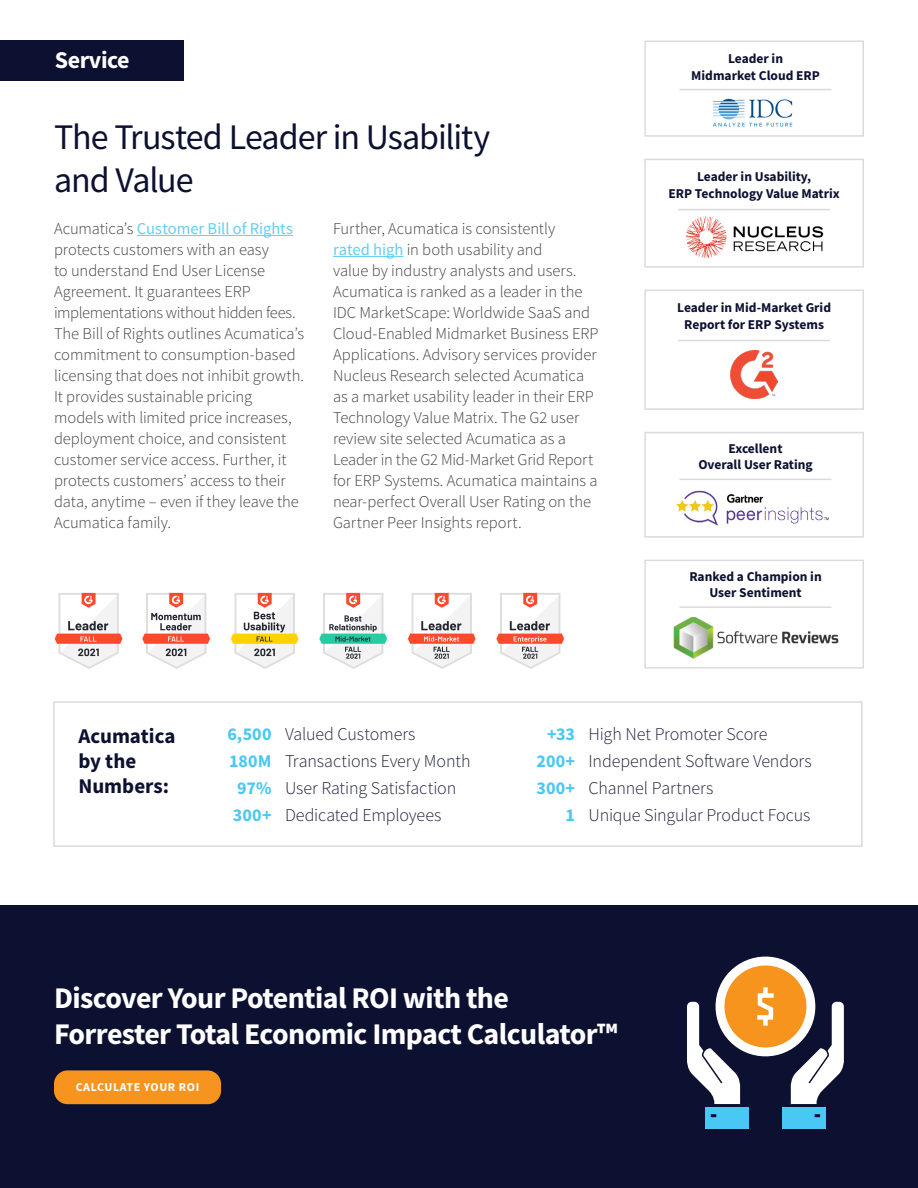
<style>
.page{position:relative;width:918px;height:1188px;background:#fff}
.page>*{position:absolute;margin:0;border:0;box-sizing:border-box;transform-origin:0 0}
.t1{font:36px/43.2px "Source Sans Pro";letter-spacing:-.03em;color:#0d1131}
.t2{font:700 30px/36px "Source Sans Pro";letter-spacing:-.02em;color:#fff}
.t3{font:700 24px "Source Sans Pro";letter-spacing:-.02em;color:#fff}
.t4{font:700 21px/25.2px "Source Sans Pro";color:#0d1131}
.t5{font:300 18px/27px "Source Sans Pro";letter-spacing:-.005em;color:#21223d}
.t6{font:300 16.5px/21px "Source Sans Pro";letter-spacing:-.005em;color:#414042}
.t7{font:700 13.5px/16.2px "Source Sans Pro";color:#0d1131;text-align:center}
.t8{font:700 12px "Source Sans Pro";letter-spacing:.05em;color:#fff}
.s1{font-weight:400;color:#62cdf6}
.s2{font-weight:700;color:#49c8f5}
</style>
<div class="page">
<hr style="left:137px;top:235px;width:156px;height:1px;background:#62cdf6">
<div style="left:0;top:905px;width:918px;height:283px;background:#0d1131"></div>
<div style="left:54px;top:1070px;width:167px;height:34px;background:#f7941e;border-radius:14px"></div>
<div style="left:716px;top:957px;width:99px;height:99px;background:#fff;border-radius:50%"></div>
<div style="left:724px;top:966px;width:82px;height:81px;background:#f7941e;border-radius:50%"></div>
<svg style="left:757px;top:987px;width:17px;height:39px"></svg>
<div style="left:782px;top:1108px;width:44px;height:21px;background:#49c8f5"></div>
<svg style="left:815px;top:1114px;width:5px;height:3px"></svg>
<svg style="left:788px;top:1001px;width:56px;height:104px"></svg>
<div style="left:705px;top:1108px;width:44px;height:21px;background:#49c8f5"></div>
<svg style="left:711px;top:1114px;width:5px;height:3px"></svg>
<svg style="left:687px;top:1000px;width:56px;height:105px"></svg>
<div style="left:53px;top:701px;width:810px;height:146px;border:2px solid #dbdbdd"></div>
<img style="left:686px;top:216px;width:138px;height:42px">
<hr style="left:678px;top:209px;width:152px;height:1px;background:#dbdbdd">
<div style="left:644px;top:159px;width:220px;height:109px;border:2px solid #dbdbdd"></div>
<img style="left:731px;top:350px;width:46px;height:48px">
<hr style="left:678px;top:340px;width:152px;height:1px;background:#dbdbdd">
<div style="left:644px;top:290px;width:220px;height:120px;border:2px solid #dbdbdd"></div>
<img style="left:676px;top:490px;width:153px;height:36px">
<hr style="left:680px;top:479px;width:152px;height:1px;background:#dbdbdd">
<div style="left:644px;top:432px;width:220px;height:106px;border:2px solid #dbdbdd"></div>
<img style="left:673px;top:617px;width:166px;height:41px">
<hr style="left:680px;top:606px;width:152px;height:2px;background:#dbdbdd">
<div style="left:644px;top:560px;width:220px;height:109px;border:2px solid #dbdbdd"></div>
<hr style="left:680px;top:89px;width:152px;height:1px;background:#dbdbdd">
<img style="left:713px;top:98px;width:80px;height:29px">
<div style="left:644px;top:40px;width:220px;height:97px;border:2px solid #dbdbdd"></div>
<hr style="left:333px;top:256px;width:70px;height:1px;background:#62cdf6">
<div style="left:0;top:40px;width:184px;height:41px;background:#0d1131"></div>
<svg style="left:496px;top:593px;width:68px;height:76px"></svg>
<svg style="left:408px;top:593px;width:68px;height:76px"></svg>
<svg style="left:319px;top:593px;width:68px;height:76px"></svg>
<svg style="left:231px;top:593px;width:68px;height:76px"></svg>
<svg style="left:142px;top:593px;width:68px;height:76px"></svg>
<svg style="left:55px;top:593px;width:67px;height:76px"></svg>
<h3 class="t3" style="left:55px;top:44px;width:76px">Service</h3>
<h1 class="t1" style="left:54px;top:115px;width:438px">The Trusted Leader in Usability and Value</h1>
<p class="t6" style="left:54px;top:218px;width:252px">Acumatica’s <span class="s1">Customer Bill of Rights </span>protects customers with an easy<br>to understand End User License Agreement. It guarantees ERP implementations without hidden fees.<br>The Bill of Rights outlines Acumatica’s commitment to consumption-based licensing that does not inhibit growth.<br>It provides sustainable pricing models with limited price increases, deployment choice, and consistent customer service access. Further, it protects customers’ access to their data, anytime – even if they leave the Acumatica family.</p>
<p class="t6" style="left:333px;top:218px;width:267px">Further, Acumatica is consistently<br><span class="s1">rated high</span> in both usability and<br>value by industry analysts and users.<br>Acumatica is ranked as a leader in the IDC MarketScape: Worldwide SaaS and Cloud-Enabled Midmarket Business ERP Applications. Advisory services provider Nucleus Research selected Acumatica as a market usability leader in their ERP Technology Value Matrix. The G2 user review site selected Acumatica as a Leader in the G2 Mid-Market Grid Report for ERP Systems. Acumatica maintains a near-perfect Overall User Rating on the Gartner Peer Insights report.</p>
<p class="t7" style="left:691px;top:51px;width:130px">Leader in<br>Midmarket Cloud ERP</p>
<p class="t7" style="left:669px;top:169px;width:173px">Leader in Usability,<br>ERP Technology Value Matrix</p>
<p class="t7" style="left:677px;top:300px;width:155px">Leader in Mid-Market Grid<br>Report for ERP Systems</p>
<p class="t7" style="left:698px;top:440px;width:116px">Excellent<br>Overall User Rating</p>
<p class="t7" style="left:689px;top:568px;width:134px">Ranked a Champion in<br>User Sentiment</p>
<p class="t4" style="left:78px;top:723px;width:98px">Acumatica by the<br>Numbers:</p>
<p class="t5" style="left:537px;top:721px;width:277px;text-indent:11px"><span class="s2">+33</span> High Net Promoter Score<br><span class="s2">200+</span> Independent Software Vendors<br><span class="s2">300+</span> Channel Partners</p>
<p class="t5" style="left:566px;top:802px;width:246px"><span class="s2">1</span> Unique Singular Product Focus</p>
<p class="t5" style="left:227px;top:721px;width:190px"><span class="s2">6,500</span> Valued Customers</p>
<p class="t5" style="left:229px;top:748px;width:243px"><span class="s2">180M</span> Transactions Every Month</p>
<p class="t5" style="left:237px;top:775px;width:221px"><span class="s2">97%</span> User Rating Satisfaction</p>
<p class="t5" style="left:233px;top:802px;width:210px"><span class="s2">300+</span> Dedicated Employees</p>
<h2 class="t2" style="left:54px;top:980px;width:565px">Discover Your Potential ROI with the<br>Forrester Total Economic Impact Calculator™</h2>
<p class="t8" style="left:76px;top:1079px;width:125px">CALCULATE YOUR ROI</p>
</div>
